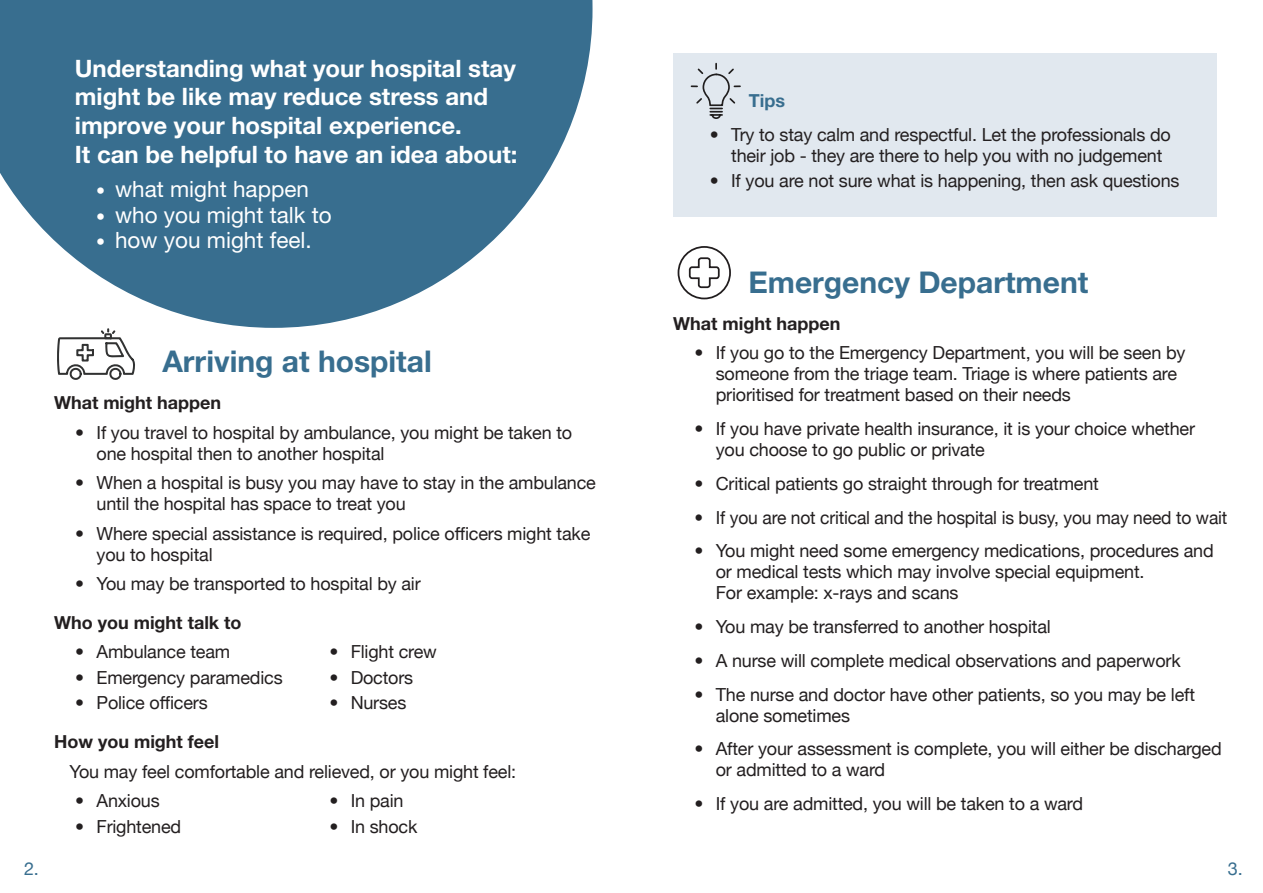
<style>
.page{position:relative;width:1263px;height:893px;background:#fff}
.page>*{position:absolute;margin:0;border:0;box-sizing:border-box;transform-origin:0 0}
.t1{font:700 30px "Helvetica Neue LT Std";color:#386e8f}
.t2{font:700 24px/28.8px "Helvetica Neue LT Std";color:#fff}
.t3{font:22.5px "Helvetica Neue LT Std";color:#fff}
.t4{font:18px/21px "Helvetica Neue";letter-spacing:-.01em;color:#231f20}
.t5{font:700 18px "Helvetica Neue LT Std";color:#231f20}
.t6{font:18px "Helvetica Neue";color:#386e8f}
.t7{font:700 18px "Helvetica Neue LT Std";color:#386e8f}
.s1{font-size:18px}
.s2{font-family:"Helvetica Neue LT Std";font-weight:700}
</style>
<div class="page">
<svg style="left:57px;top:328px;width:78px;height:52px"></svg>
<svg style="left:0;top:0;width:592px;height:328px;fill:#386e8f"></svg>
<div style="left:673px;top:53px;width:543px;height:164px;background:#e1e8ef"></div>
<svg style="left:678px;top:246px;width:53px;height:53px"></svg>
<svg style="left:691px;top:63px;width:50px;height:56px"></svg>
<h2 class="t2" style="left:75px;top:53px;width:444px">Understanding what your hospital stay might be like may reduce stress and improve your hospital experience.<br>It can be helpful to have an idea about:</h2>
<p class="t3" style="left:96px;top:176px;width:214px"><span class="s1">•</span> what might happen</p>
<p class="t3" style="left:96px;top:201px;width:237px"><span class="s1">•</span> who you might talk to</p>
<p class="t3" style="left:96px;top:227px;width:217px"><span class="s1">•</span> how you might feel.</p>
<p class="t6" style="left:24px;top:856px;width:16px">2.</p>
<h1 class="t1" style="left:162px;top:343px;width:271px">Arriving at hospital</h1>
<p class="t5" style="left:54px;top:392px;width:169px">What might happen</p>
<p class="t4" style="left:97px;top:423px;width:477px;text-indent:-21px"><span class="s2">•</span> If you travel to hospital by ambulance, you might be taken to one hospital then to another hospital</p>
<p class="t4" style="left:97px;top:473px;width:501px;text-indent:-21px"><span class="s2">•</span> When a hospital is busy you may have to stay in the ambulance until the hospital has space to treat you</p>
<p class="t4" style="left:97px;top:524px;width:495px;text-indent:-21px"><span class="s2">•</span> Where special assistance is required, police officers might take you to hospital</p>
<p class="t4" style="left:75px;top:574px;width:347px"><span class="s2">•</span> You may be transported to hospital by air</p>
<p class="t5" style="left:54px;top:611px;width:189px">Who you might talk to</p>
<p class="t4" style="left:75px;top:643px;width:156px"><span class="s2">•</span> Ambulance team</p>
<p class="t4" style="left:75px;top:668px;width:209px"><span class="s2">•</span> Emergency paramedics</p>
<p class="t4" style="left:75px;top:693px;width:134px"><span class="s2">•</span> Police officers</p>
<p class="t4" style="left:329px;top:643px;width:109px"><span class="s2">•</span> Flight crew</p>
<p class="t4" style="left:329px;top:668px;width:85px"><span class="s2">•</span> Doctors</p>
<p class="t4" style="left:329px;top:693px;width:79px"><span class="s2">•</span> Nurses</p>
<p class="t5" style="left:54px;top:731px;width:167px">How you might feel</p>
<p class="t4" style="left:70px;top:762px;width:448px">You may feel comfortable and relieved, or you might feel:</p>
<p class="t4" style="left:75px;top:791px;width:86px"><span class="s2">•</span> Anxious</p>
<p class="t4" style="left:75px;top:817px;width:107px"><span class="s2">•</span> Frightened</p>
<p class="t4" style="left:329px;top:791px;width:76px"><span class="s2">•</span> In pain</p>
<p class="t4" style="left:329px;top:817px;width:90px"><span class="s2">•</span> In shock</p>
<p class="t7" style="left:749px;top:90px;width:38px">Tips</p>
<p class="t4" style="left:731px;top:125px;width:441px;text-indent:-21px"><span class="s2">•</span> Try to stay calm and respectful. Let the professionals do their job - they are there to help you with no judgement</p>
<p class="t4" style="left:710px;top:171px;width:471px"><span class="s2">•</span> If you are not sure what is happening, then ask questions</p>
<h1 class="t1" style="left:748px;top:264px;width:341px">Emergency Department</h1>
<p class="t5" style="left:673px;top:312px;width:169px">What might happen</p>
<p class="t4" style="left:716px;top:343px;width:471px;text-indent:-21px"><span class="s2">•</span> If you go to the Emergency Department, you will be seen by someone from the triage team. Triage is where patients are prioritised for treatment based on their needs</p>
<p class="t4" style="left:716px;top:419px;width:481px;text-indent:-21px"><span class="s2">•</span> If you have private health insurance, it is your choice whether you choose to go public or private</p>
<p class="t4" style="left:694px;top:474px;width:406px"><span class="s2">•</span> Critical patients go straight through for treatment</p>
<p class="t4" style="left:694px;top:508px;width:534px"><span class="s2">•</span> If you are not critical and the hospital is busy, you may need to wait</p>
<p class="t4" style="left:716px;top:541px;width:499px;text-indent:-21px"><span class="s2">•</span> You might need some emergency medications, procedures and or medical tests which may involve special equipment.<br>For example: x-rays and scans</p>
<p class="t4" style="left:694px;top:617px;width:358px"><span class="s2">•</span> You may be transferred to another hospital</p>
<p class="t4" style="left:694px;top:651px;width:488px"><span class="s2">•</span> A nurse will complete medical observations and paperwork</p>
<p class="t4" style="left:716px;top:685px;width:481px;text-indent:-21px"><span class="s2">•</span> The nurse and doctor have other patients, so you may be left alone sometimes</p>
<p class="t4" style="left:716px;top:739px;width:507px;text-indent:-21px"><span class="s2">•</span> After your assessment is complete, you will either be discharged or admitted to a ward</p>
<p class="t4" style="left:694px;top:794px;width:390px"><span class="s2">•</span> If you are admitted, you will be taken to a ward</p>
<p class="t6" style="left:1228px;top:856px;width:16px">3.</p>
</div>
